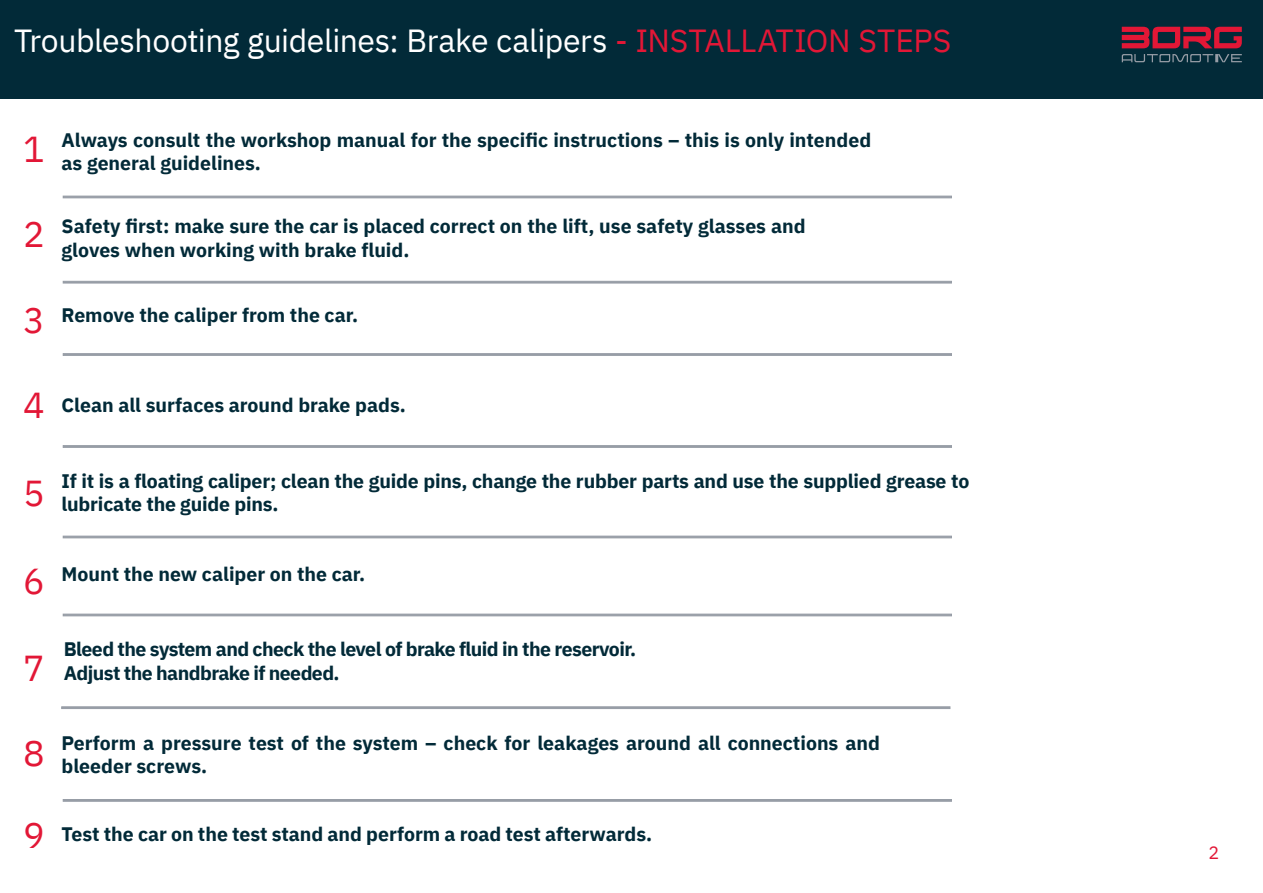
<style>
.page{position:relative;width:1263px;height:893px;background:#fff}
.page>*{position:absolute;margin:0;border:0;box-sizing:border-box;transform-origin:0 0}
.t1{font:36px "IBM Plex Sans";color:#e21736}
.t2{font:31.95px "IBM Plex Sans";letter-spacing:-.015em;color:#fff}
.t3{font:700 19.5px/23.4px "IBM Plex Sans";color:#022a38}
.t4{font:700 19.5px "IBM Plex Sans";letter-spacing:-.03em;color:#022a38}
.t5{font:18px "IBM Plex Sans";color:#e21736}
.s1{color:#e21736}
</style>
<div class="page">
<div style="left:0;top:0;width:1263px;height:99px;background:#022a38"></div>
<svg style="left:1122px;top:54px;width:120px;height:8px"></svg>
<svg style="left:1122px;top:27px;width:120px;height:21px"></svg>
<hr style="left:63px;top:196px;width:889px;height:2px;background:#979da6">
<hr style="left:63px;top:281px;width:889px;height:2px;background:#979da6">
<hr style="left:63px;top:353px;width:889px;height:3px;background:#979da6">
<hr style="left:63px;top:445px;width:889px;height:3px;background:#979da6">
<hr style="left:63px;top:536px;width:889px;height:2px;background:#979da6">
<hr style="left:63px;top:614px;width:889px;height:2px;background:#979da6">
<hr style="left:62px;top:707px;width:888px;height:2px;background:#979da6">
<hr style="left:63px;top:799px;width:889px;height:2px;background:#979da6">
<p class="t2" style="left:14px;top:16px;width:939px">Troubleshooting guidelines: Brake calipers <span class="s1">- INSTALLATION STEPS</span></p>
<p class="t1" style="left:23px;top:122px;width:23px">1</p>
<p class="t1" style="left:23px;top:207px;width:23px">2</p>
<p class="t1" style="left:23px;top:293px;width:23px">3</p>
<p class="t3" style="left:62px;top:127px;width:811px">Always consult the workshop manual for the specific instructions – this is only intended as general guidelines.</p>
<p class="t3" style="left:62px;top:213px;width:745px">Safety first: make sure the car is placed correct on the lift, use safety glasses and gloves when working with brake fluid.</p>
<p class="t3" style="left:62px;top:302px;width:298px">Remove the caliper from the car.</p>
<p class="t1" style="left:23px;top:378px;width:23px">4</p>
<p class="t3" style="left:62px;top:391px;width:346px">Clean all surfaces around brake pads.</p>
<p class="t1" style="left:23px;top:466px;width:23px">5</p>
<p class="t3" style="left:62px;top:467px;width:909px">If it is a floating caliper; clean the guide pins, change the rubber parts and use the supplied grease to lubricate the guide pins.</p>
<p class="t1" style="left:23px;top:553px;width:23px">6</p>
<p class="t1" style="left:23px;top:641px;width:23px">7</p>
<p class="t3" style="left:62px;top:561px;width:305px">Mount the new caliper on the car.</p>
<p class="t4" style="left:64px;top:634px;width:574px">Bleed the system and check the level of brake fluid in the reservoir.</p>
<p class="t4" style="left:64px;top:657px;width:277px">Adjust the handbrake if needed.</p>
<p class="t1" style="left:23px;top:726px;width:23px">8</p>
<p class="t3" style="left:62px;top:729px;width:820px">Perform a pressure test of the system – check for leakages around all connections and bleeder screws.</p>
<p class="t1" style="left:23px;top:808px;width:23px">9</p>
<p class="t3" style="left:62px;top:821px;width:592px">Test the car on the test stand and perform a road test afterwards.</p>
<p class="t5" style="left:1208px;top:839px;width:12px">2</p>
</div>
